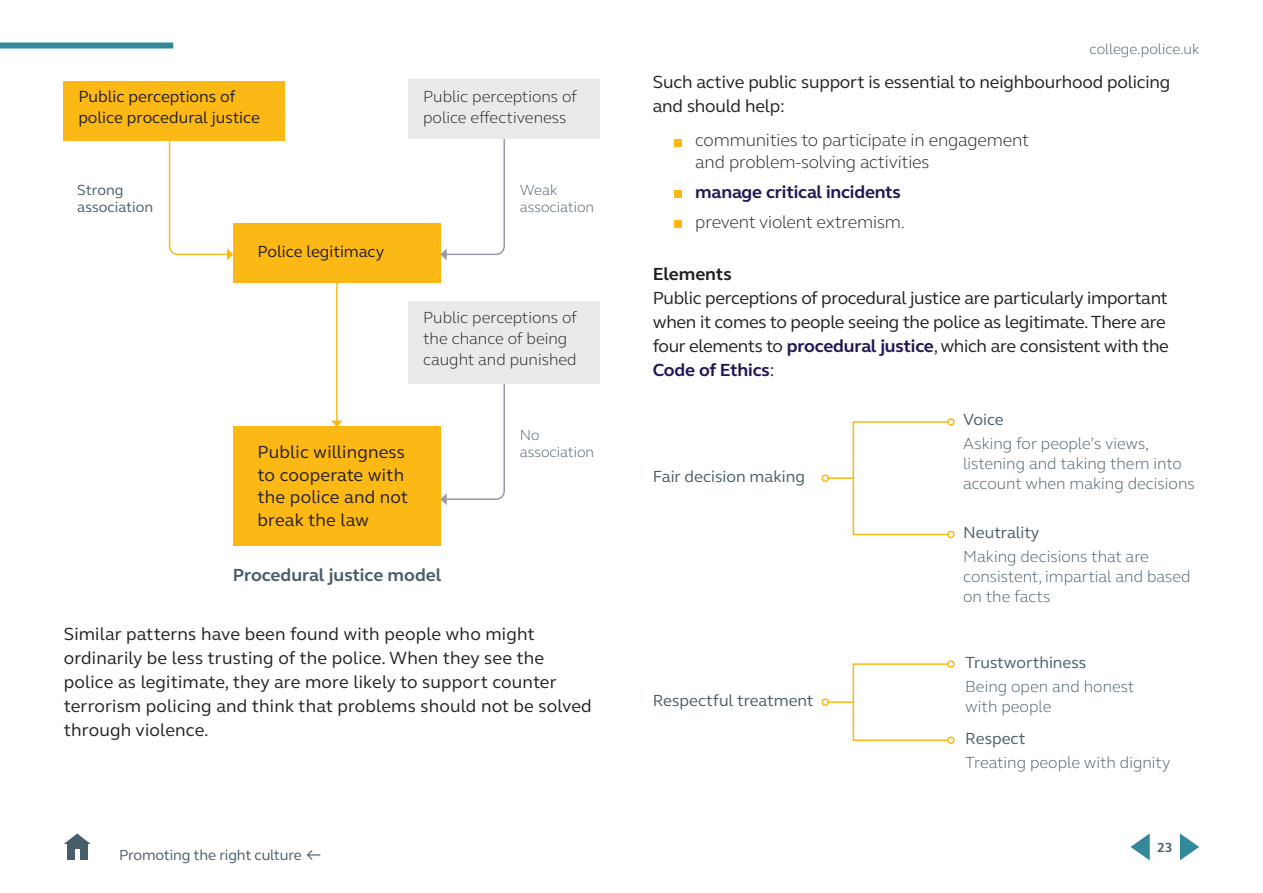
<style>
.page{position:relative;width:1263px;height:893px;background:#fff}
.page>*{position:absolute;margin:0;border:0;box-sizing:border-box;transform-origin:0 0}
.Body_text{font:18px/24px "FS Elliot Pro";color:#231f20}
.Body_text-2{font:18px/24px "FS Elliot Pro";letter-spacing:-.02em;color:#231f20}
.Bullet_point{font:300 18px/21.6px "FS Elliot Pro";letter-spacing:-.01em;color:#231f20}
.Bullet_point__final{font:300 18px "FS Elliot Pro";letter-spacing:-.01em;color:#231f20}
.Bullet_point-2{font:700 18px "FS Elliot Pro";letter-spacing:-.01em;color:#221657}
.Illustration_title{font:700 18px "FS Elliot Pro";color:#485d6a}
.Subhead_2{font:700 18px "FS Elliot Pro";color:#231f20}
.t1{font:300 16.5px/19.8px "FS Elliot Pro";color:#485d6a}
.t2{font:300 16.5px/21px "FS Elliot Pro";color:#231f20}
.t3{font:16.5px "FS Elliot Pro";color:#485d6a}
.t4{font:16.5px/21px "FS Elliot Pro";color:#231f20}
.t5{font:300 15px/16.5px "FS Elliot Pro";color:#485d6a}
.Footnote{font:15px/16.5px "FS Elliot Pro";letter-spacing:-.01em;color:#485d6a}
.t6{font:700 13.5px "FS Elliot Pro";color:#485d6a}
.s1{font-weight:700;color:#221657}
</style>
<div class="page">
<div style="left:67px;top:843px;width:20px;height:17px;background:#485d6a"></div>
<svg style="left:64px;top:833px;width:27px;height:11px"></svg>
<hr style="left:75px;top:849px;width:4px;height:11px;background:#fff">
<div style="left:0;top:43px;width:173px;height:6px;background:#33889a"></div>
<svg style="left:1130px;top:833px;width:20px;height:27px"></svg>
<svg style="left:1180px;top:833px;width:19px;height:27px"></svg>
<div style="left:674px;top:139px;width:7px;height:7px;background:#fcb814"></div>
<div style="left:674px;top:191px;width:7px;height:7px;background:#fcb814"></div>
<div style="left:674px;top:221px;width:7px;height:7px;background:#fcb814"></div>
<div style="left:947px;top:418px;width:8px;height:8px;border:2px solid #fcb814;border-radius:50%"></div>
<svg style="left:827px;top:420px;width:122px;height:116px"></svg>
<div style="left:821px;top:474px;width:8px;height:8px;border:2px solid #fcb814;border-radius:50%"></div>
<div style="left:947px;top:531px;width:8px;height:7px;border:2px solid #fcb814;border-radius:50%"></div>
<div style="left:947px;top:660px;width:8px;height:8px;border:2px solid #fcb814;border-radius:50%"></div>
<svg style="left:827px;top:663px;width:122px;height:78px"></svg>
<div style="left:821px;top:698px;width:8px;height:8px;border:2px solid #fcb814;border-radius:50%"></div>
<div style="left:947px;top:736px;width:8px;height:8px;border:2px solid #fcb814;border-radius:50%"></div>
<div style="left:233px;top:223px;width:207px;height:60px;background:#fcb814"></div>
<div style="left:64px;top:81px;width:221px;height:60px;background:#fcb814"></div>
<svg style="left:168px;top:141px;width:65px;height:119px"></svg>
<svg style="left:440px;top:139px;width:65px;height:121px"></svg>
<svg style="left:440px;top:384px;width:65px;height:121px"></svg>
<hr style="left:336px;top:283px;width:2px;height:138px;background:#fcb814">
<svg style="left:331px;top:421px;width:12px;height:6px"></svg>
<div style="left:233px;top:427px;width:207px;height:119px;background:#fcb814"></div>
<div style="left:408px;top:79px;width:192px;height:60px;background:#e8eaec"></div>
<div style="left:408px;top:302px;width:192px;height:82px;background:#e8eaec"></div>
<p class="t4" style="left:78px;top:85px;width:183px">Public perceptions of police procedural justice</p>
<p class="Footnote" style="left:77px;top:182px;width:77px">Strong association</p>
<p class="t4" style="left:258px;top:240px;width:128px">Police legitimacy</p>
<p class="t2" style="left:423px;top:85px;width:156px">Public perceptions of police effectiveness</p>
<p class="t5" style="left:520px;top:182px;width:76px">Weak association</p>
<p class="t2" style="left:423px;top:307px;width:156px">Public perceptions of the chance of being caught and punished</p>
<p class="t5" style="left:520px;top:426px;width:21px">No</p>
<p class="Body_text" style="left:258px;top:440px;width:149px">Public willingness</p>
<p class="t5" style="left:520px;top:443px;width:76px">association</p>
<p class="Body_text" style="left:258px;top:463px;width:152px;line-height:22.5px">to cooperate with the police and not break the law</p>
<p class="Illustration_title" style="left:233px;top:563px;width:210px">Procedural justice model</p>
<p class="Body_text" style="left:64px;top:621px;width:529px">Similar patterns have been found with people who might ordinarily be less trusting of the police. When they see the police as legitimate, they are more likely to support counter terrorism policing and think that problems should not be solved through violence.</p>
<p class="Footnote" style="left:119px;top:846px;width:203px">Promoting the right culture ←</p>
<p class="t5" style="left:1089px;top:40px;width:111px">college.police.uk</p>
<p class="Body_text" style="left:653px;top:69px;width:519px">Such active public support is essential to neighbourhood policing and should help:</p>
<p class="Bullet_point" style="left:695px;top:129px;width:335px">communities to participate in engagement and problem-solving activities</p>
<p class="Bullet_point-2" style="left:695px;top:180px;width:207px">manage critical incidents</p>
<p class="Bullet_point__final" style="left:695px;top:210px;width:211px">prevent violent extremism.</p>
<p class="Subhead_2" style="left:653px;top:262px;width:80px">Elements</p>
<p class="Body_text-2" style="left:653px;top:285px;width:518px">Public perceptions of procedural justice are particularly important when it comes to people seeing the police as legitimate. There are four elements to <span class="s1">procedural justice</span>, which are consistent with the <span class="s1">Code of Ethics</span>:</p>
<p class="t3" style="left:653px;top:465px;width:154px">Fair decision making</p>
<p class="t3" style="left:653px;top:689px;width:162px">Respectful treatment</p>
<p class="t3" style="left:963px;top:408px;width:42px">Voice</p>
<p class="t1" style="left:963px;top:433px;width:233px">Asking for people’s views, listening and taking them into account when making decisions</p>
<p class="t3" style="left:963px;top:521px;width:78px">Neutrality</p>
<p class="t1" style="left:963px;top:546px;width:229px">Making decisions that are consistent, impartial and based on the facts</p>
<p class="t3" style="left:965px;top:651px;width:122px">Trustworthiness</p>
<p class="t1" style="left:965px;top:676px;width:171px">Being open and honest with people</p>
<p class="t3" style="left:965px;top:727px;width:62px">Respect</p>
<p class="t1" style="left:965px;top:752px;width:207px">Treating people with dignity</p>
<p class="t6" style="left:1157px;top:838px;width:17px">23</p>
</div>
